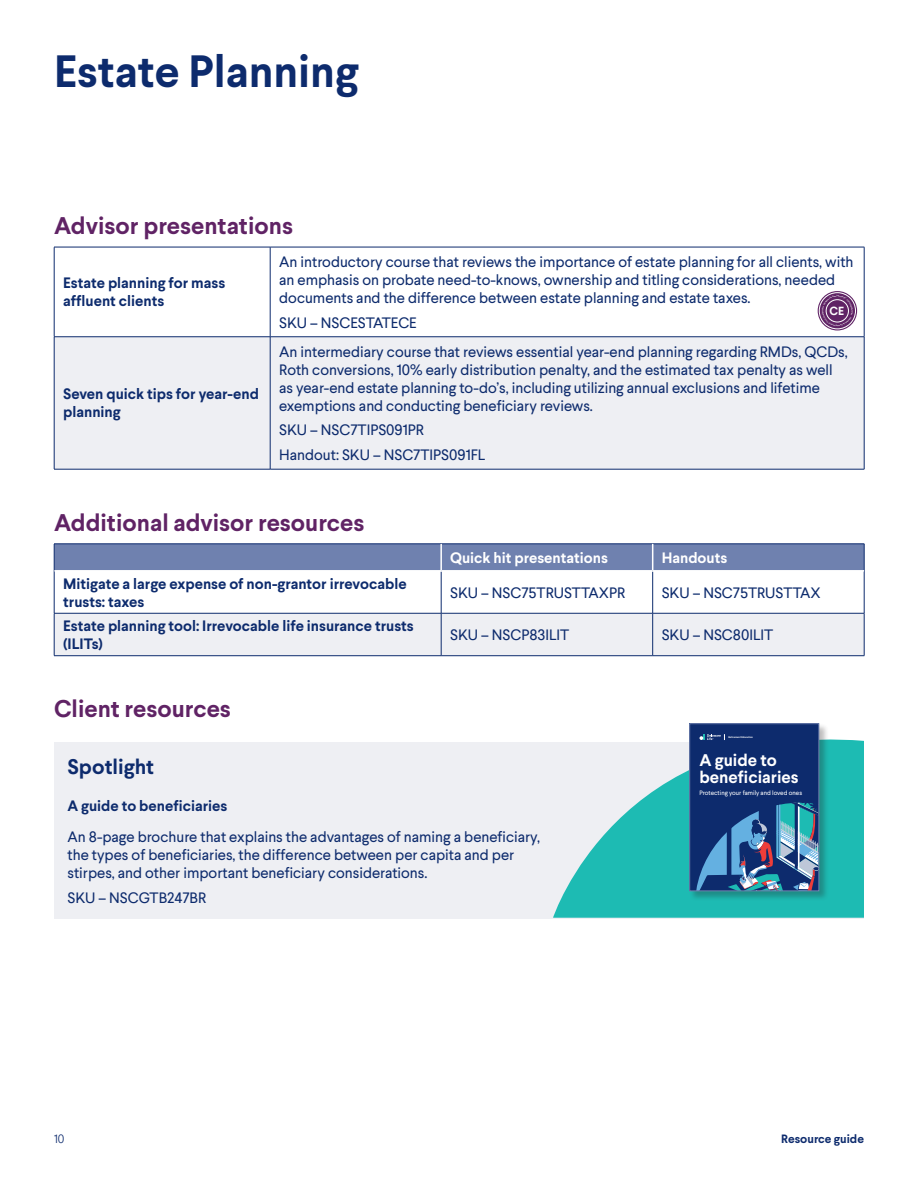
<style>
.page{position:relative;width:918px;height:1188px;background:#fff}
.page>*{position:absolute;margin:0;border:0;box-sizing:border-box;transform-origin:0 0}
.ParaStyle01-Leading_Auto__Align_Left{font:700 45px "Larsseit";color:#0d2b6d}
.ParaStyle01-Leading_Auto__Align_Left-2{font:700 24px "Larsseit";color:#602365}
.ParaStyle01-Leading_Auto__Align_Left-3{font:700 21px "Larsseit";color:#0d2b6d}
.t1{font:700 16.95px/17px "Larsseit";color:#fff}
.ParaStyle01-Leading_Auto__Align_Left-4{font:15px/18px "Larsseit";color:#0d2b6d}
.ParaStyle01-Leading_Auto__Align_Left-5{font:700 15px/18px "Larsseit";color:#0d2b6d}
.ParaStyle01-Leading_Auto__Align_Left-6{font:700 15px "Larsseit";color:#fff}
.t2{font:700 12px "Larsseit";color:#0d2b6d}
.t3{font:300 12px "Larsseit";color:#0d2b6d}
.t4{font:700 11.7px "Larsseit";color:#fff}
.t5{font:6.3px "Larsseit";color:#fff}
.t6{font:700 2.55px "Larsseit";color:#fff}
</style>
<div class="page">
<div style="left:54px;top:742px;width:810px;height:178px;background:#eeeff3"></div>
<svg style="left:553px;top:739px;width:311px;height:179px;fill:#1dbbb3"></svg>
<div style="left:689px;top:723px;width:140px;height:178px;background:#231f20;opacity:.3"></div>
<div style="left:690px;top:724px;width:129px;height:167px;background:#0d2b6d"></div>
<svg style="left:700px;top:734px;width:25px;height:6px"></svg>
<svg style="left:696px;top:803px;width:123px;height:89px"></svg>
<div style="left:690px;top:724px;width:129px;height:167px;border:1px solid #6f81af"></div>
<div style="left:55px;top:337px;width:809px;height:132px;background:#eeeff3"></div>
<hr style="left:54px;top:247px;width:1px;height:90px;background:#0d2b6d">
<hr style="left:54px;top:337px;width:1px;height:132px;background:#0d2b6d">
<hr style="left:54px;top:247px;width:216px;height:1px;background:#0d2b6d">
<hr style="left:54px;top:469px;width:216px;height:1px;background:#0d2b6d">
<hr style="left:54px;top:336px;width:216px;height:1px;background:#0d2b6d">
<hr style="left:270px;top:247px;width:1px;height:90px;background:#0d2b6d">
<hr style="left:270px;top:337px;width:1px;height:132px;background:#0d2b6d">
<hr style="left:270px;top:247px;width:594px;height:1px;background:#0d2b6d">
<hr style="left:270px;top:469px;width:594px;height:1px;background:#0d2b6d">
<hr style="left:864px;top:247px;width:1px;height:90px;background:#0d2b6d">
<hr style="left:864px;top:337px;width:1px;height:132px;background:#0d2b6d">
<hr style="left:270px;top:336px;width:594px;height:1px;background:#0d2b6d">
<div style="left:55px;top:614px;width:809px;height:41px;background:#eeeff3"></div>
<hr style="left:54px;top:571px;width:1px;height:42px;background:#0d2b6d">
<hr style="left:441px;top:572px;width:1px;height:41px;background:#0d2b6d">
<hr style="left:652px;top:572px;width:1px;height:41px;background:#0d2b6d">
<hr style="left:864px;top:571px;width:1px;height:42px;background:#0d2b6d">
<hr style="left:54px;top:613px;width:1px;height:43px;background:#0d2b6d">
<hr style="left:54px;top:613px;width:387px;height:1px;background:#0d2b6d">
<hr style="left:441px;top:613px;width:1px;height:43px;background:#0d2b6d">
<hr style="left:441px;top:613px;width:212px;height:1px;background:#0d2b6d">
<hr style="left:652px;top:613px;width:1px;height:43px;background:#0d2b6d">
<hr style="left:653px;top:613px;width:211px;height:1px;background:#0d2b6d">
<hr style="left:864px;top:613px;width:1px;height:43px;background:#0d2b6d">
<hr style="left:54px;top:655px;width:387px;height:1px;background:#0d2b6d">
<hr style="left:441px;top:655px;width:212px;height:1px;background:#0d2b6d">
<hr style="left:653px;top:655px;width:211px;height:1px;background:#0d2b6d">
<div style="left:54px;top:544px;width:811px;height:27px;background:#6f81af"></div>
<hr style="left:54px;top:570px;width:387px;height:2px;background:#fff">
<hr style="left:441px;top:570px;width:212px;height:2px;background:#fff">
<hr style="left:653px;top:570px;width:211px;height:2px;background:#fff">
<svg style="left:818px;top:291px;width:39px;height:39px"></svg>
<div style="left:819px;top:293px;width:37px;height:36px;border:1px solid #fff;border-radius:50%"></div>
<svg style="left:822px;top:295px;width:31px;height:31px"></svg>
<p class="ParaStyle01-Leading_Auto__Align_Left" style="left:54px;top:41px;width:306px">Estate Planning</p>
<p class="ParaStyle01-Leading_Auto__Align_Left-2" style="left:54px;top:210px;width:241px">Advisor presentations</p>
<p class="ParaStyle01-Leading_Auto__Align_Left-5" style="left:63px;top:274px;width:164px">Estate planning for mass affluent clients</p>
<p class="ParaStyle01-Leading_Auto__Align_Left-4" style="left:279px;top:253px;width:576px">An introductory course that reviews the importance of estate planning for all clients, with an emphasis on probate need-to-knows, ownership and titling considerations, needed documents and the difference between estate planning and estate taxes.</p>
<p class="ParaStyle01-Leading_Auto__Align_Left-4" style="left:279px;top:313px;width:139px">SKU – NSCESTATECE</p>
<p class="t4" style="left:829px;top:303px;width:16px">CE</p>
<p class="ParaStyle01-Leading_Auto__Align_Left-5" style="left:63px;top:385px;width:197px">Seven quick tips for year-end planning</p>
<p class="ParaStyle01-Leading_Auto__Align_Left-4" style="left:279px;top:342px;width:570px">An intermediary course that reviews essential year-end planning regarding RMDs, QCDs, Roth conversions, 10% early distribution penalty, and the estimated tax penalty as well as year-end estate planning to-do’s, including utilizing annual exclusions and lifetime exemptions and conducting beneficiary reviews.</p>
<p class="ParaStyle01-Leading_Auto__Align_Left-4" style="left:279px;top:421px;width:146px">SKU – NSC7TIPS091PR</p>
<p class="ParaStyle01-Leading_Auto__Align_Left-4" style="left:279px;top:446px;width:208px">Handout: SKU – NSC7TIPS091FL</p>
<p class="ParaStyle01-Leading_Auto__Align_Left-2" style="left:54px;top:507px;width:312px">Additional advisor resources</p>
<p class="ParaStyle01-Leading_Auto__Align_Left-6" style="left:450px;top:548px;width:159px">Quick hit presentations</p>
<p class="ParaStyle01-Leading_Auto__Align_Left-6" style="left:662px;top:548px;width:67px">Handouts</p>
<p class="ParaStyle01-Leading_Auto__Align_Left-5" style="left:63px;top:574px;width:345px">Mitigate a large expense of non-grantor irrevocable trusts: taxes</p>
<p class="ParaStyle01-Leading_Auto__Align_Left-4" style="left:450px;top:583px;width:177px">SKU – NSC75TRUSTTAXPR</p>
<p class="ParaStyle01-Leading_Auto__Align_Left-4" style="left:662px;top:583px;width:160px">SKU – NSC75TRUSTTAX</p>
<p class="ParaStyle01-Leading_Auto__Align_Left-5" style="left:63px;top:617px;width:352px">Estate planning tool: Irrevocable life insurance trusts (ILITs)</p>
<p class="ParaStyle01-Leading_Auto__Align_Left-4" style="left:450px;top:626px;width:121px">SKU – NSCP83ILIT</p>
<p class="ParaStyle01-Leading_Auto__Align_Left-4" style="left:662px;top:626px;width:113px">SKU – NSC80ILIT</p>
<p class="ParaStyle01-Leading_Auto__Align_Left-2" style="left:54px;top:693px;width:178px">Client resources</p>
<p class="ParaStyle01-Leading_Auto__Align_Left-3" style="left:68px;top:752px;width:88px">Spotlight</p>
<p class="ParaStyle01-Leading_Auto__Align_Left-5" style="left:68px;top:797px;width:161px">A guide to beneficiaries</p>
<p class="ParaStyle01-Leading_Auto__Align_Left-4" style="left:68px;top:828px;width:474px">An 8-page brochure that explains the advantages of naming a beneficiary, the types of beneficiaries, the difference between per capita and per stirpes, and other important beneficiary considerations.</p>
<p class="ParaStyle01-Leading_Auto__Align_Left-4" style="left:68px;top:888px;width:140px">SKU – NSCGTB247BR</p>
<p class="t6" style="left:728px;top:735px;width:26px">Retirement Education</p>
<p class="t1" style="left:699px;top:752px;width:101px">A guide to beneficiaries</p>
<p class="t5" style="left:699px;top:789px;width:104px">Protecting your family and loved ones</p>
<p class="t3" style="left:54px;top:1131px;width:12px">10</p>
<p class="t2" style="left:781px;top:1131px;width:84px">Resource guide</p>
</div>
